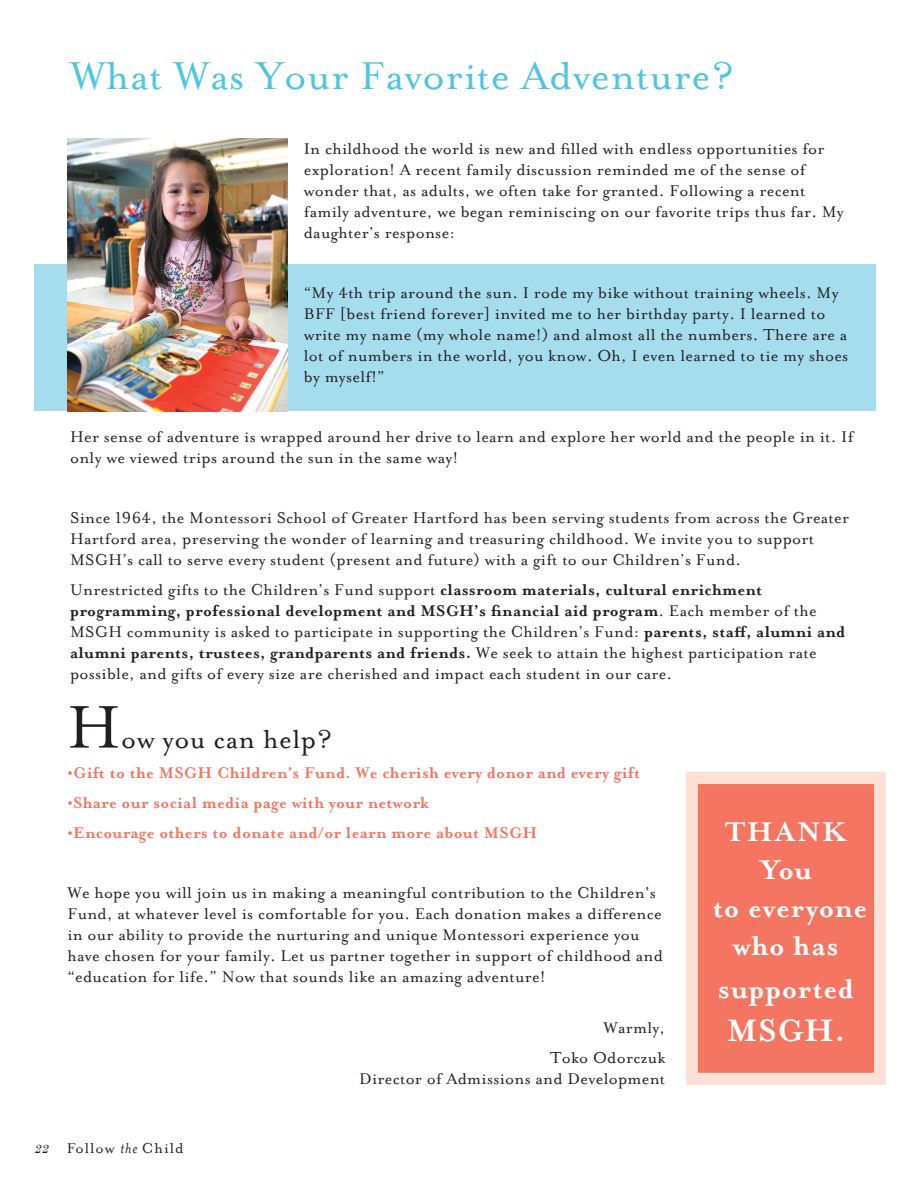
<style>
.page{position:relative;width:918px;height:1188px;background:#fff}
.page>*{position:absolute;margin:0;border:0;box-sizing:border-box;transform-origin:0 0}
.Body_Copy{font:69px "Mrs Eaves Roman Lining";color:#231f20}
.Special_Event_call-o{font:45px "Mrs Eaves Roman";letter-spacing:.01em;color:#4ec6e1}
.Body_Copy-2{font:700 36px "Mrs Eaves";color:#fff}
.Body_Copy-3{font:700 31.5px/37.8px "Mrs Eaves";letter-spacing:.025em;color:#fff;text-align:center}
.Body_Copy-4{font:30px "Mrs Eaves Roman Lining";letter-spacing:.015em;color:#231f20}
.Body_Copy-5{font:18px/21px "Mrs Eaves Roman Lining";letter-spacing:.015em;color:#231f20}
.Body_Copy-6{font:700 18px "Mrs Eaves";letter-spacing:.015em;color:#f37562}
.t1{font:16.5px "Mrs Eaves Roman";letter-spacing:.06em;color:#231f20}
.s1{font-family:"Mrs Eaves";font-weight:700}
.s2{font-family:"Century Schoolbook";font-style:italic;font-size:12px}
.s3{font-family:"Mrs Eaves";font-style:italic}
</style>
<div class="page">
<div style="left:34px;top:264px;width:842px;height:147px;background:#a5ddef"></div>
<img style="left:68px;top:139px;width:220px;height:273px">
<div style="left:692px;top:778px;width:188px;height:301px;background:#f37562"></div>
<div style="left:686px;top:772px;width:200px;height:313px;border:12px solid #fde0d6"></div>
<p class="Special_Event_call-o" style="left:70px;top:51px;width:665px">What Was Your Favorite Adventure?</p>
<p class="Body_Copy-5" style="left:304px;top:138px;width:542px">In childhood the world is new and filled with endless opportunities for exploration! A recent family discussion reminded me of the sense of wonder that, as adults, we often take for granted. Following a recent family adventure, we began reminiscing on our favorite trips thus far. My daughter’s response:</p>
<p class="Body_Copy-5" style="left:304px;top:282px;width:546px">“My 4th trip around the sun. I rode my bike without training wheels. My BFF [best friend forever] invited me to her birthday party. I learned to write my name (my whole name!) and almost all the numbers. There are a lot of numbers in the world, you know. Oh, I even learned to tie my shoes by myself!”</p>
<p class="Body_Copy-5" style="left:70px;top:426px;width:785px">Her sense of adventure is wrapped around her drive to learn and explore her world and the people in it. If only we viewed trips around the sun in the same way!</p>
<p class="Body_Copy-5" style="left:70px;top:507px;width:781px">Since 1964, the Montessori School of Greater Hartford has been serving students from across the Greater<br>Hartford area, preserving the wonder of learning and treasuring childhood. We invite you to support<br>MSGH’s call to serve every student (present and future) with a gift to our Children’s Fund.</p>
<p class="Body_Copy-5" style="left:70px;top:579px;width:777px">Unrestricted gifts to the Children’s Fund support <span class="s1">classroom materials, cultural enrichment programming, professional development and MSGH’s financial aid program</span>. Each member of the MSGH community is asked to participate in supporting the Children’s Fund: <span class="s1">parents, staff, alumni and alumni parents, trustees, grandparents and friends.</span> We seek to attain the highest participation rate possible, and gifts of every size are cherished and impact each student in our care.</p>
<p class="Body_Copy" style="left:68px;top:690px;width:54px">H</p>
<p class="Body_Copy-4" style="left:121px;top:722px;width:212px">ow you can help?</p>
<p class="Body_Copy-6" style="left:68px;top:762px;width:574px">•Gift to the MSGH Children’s Fund. We cherish every donor and every gift</p>
<p class="Body_Copy-6" style="left:68px;top:792px;width:363px">•Share our social media page with your network</p>
<p class="Body_Copy-6" style="left:68px;top:822px;width:471px">•Encourage others to donate and/or learn more about MSGH</p>
<p class="Body_Copy-5" style="left:68px;top:882px;width:597px">We hope you will join us in making a meaningful contribution to the Children's Fund, at whatever level is comfortable for you. Each donation makes a difference in our ability to provide the nurturing and unique Montessori experience you have chosen for your family. Let us partner together in support of childhood and “education for life.” Now that sounds like an amazing adventure!</p>
<p class="Body_Copy-5" style="left:604px;top:1017px;width:63px">Warmly,</p>
<p class="Body_Copy-5" style="left:359px;top:1047px;width:308px;text-align:right">Toko Odorczuk<br>Director of Admissions and Development</p>
<p class="t1" style="left:34px;top:1139px;width:151px"><span class="s2">22</span> Follow <span class="s3">the</span> Child</p>
<p class="Body_Copy-3" style="left:713px;top:813px;width:156px">THANK<br>You<br>to everyone who has</p>
<p class="Body_Copy-3" style="left:718px;top:970px;width:138px">supported</p>
<p class="Body_Copy-2" style="left:727px;top:1010px;width:120px">MSGH.</p>
</div>
